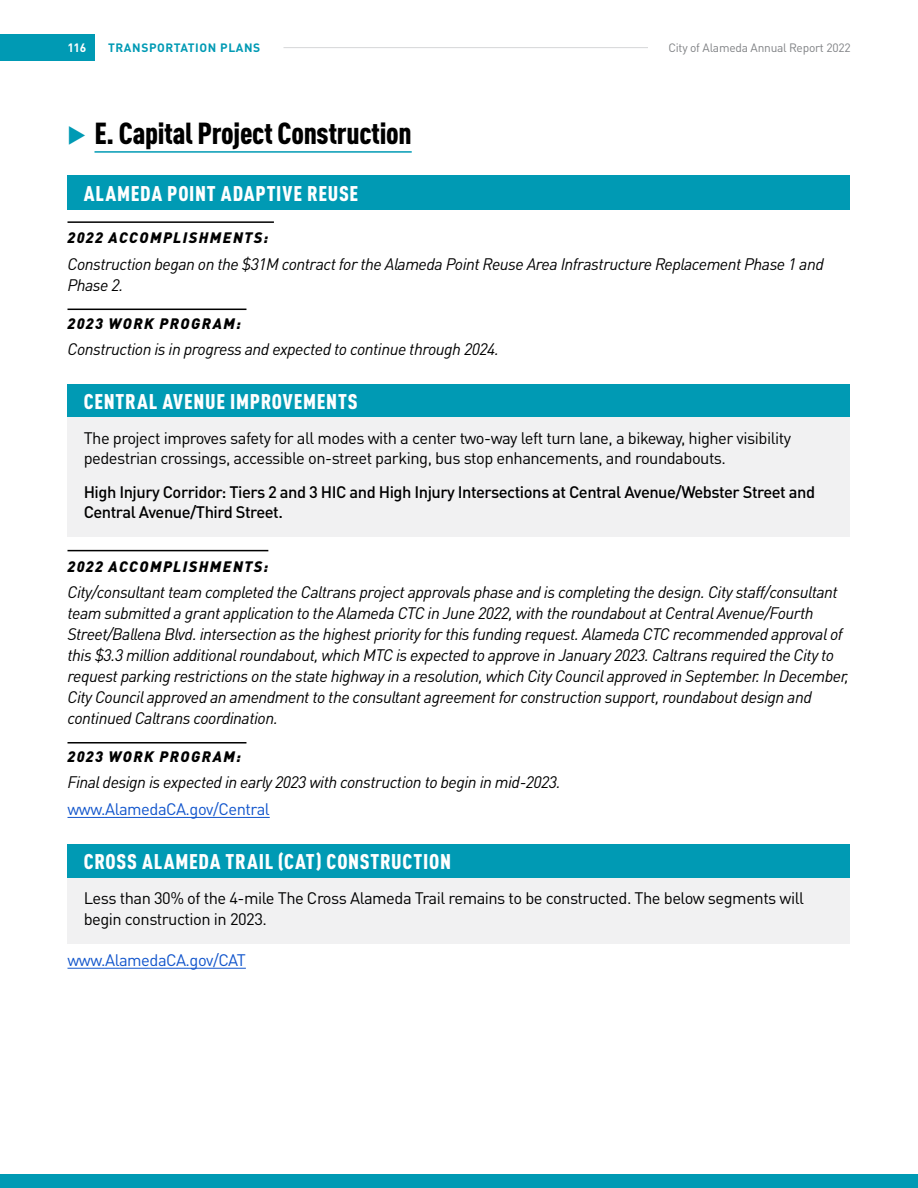
<style>
.page{position:relative;width:918px;height:1188px;background:#fff}
.page>*{position:absolute;margin:0;border:0;box-sizing:border-box;transform-origin:0 0}
.t1{font:900 condensed 30px "DINOT";letter-spacing:-.01em;color:#000}
.t2{font:900 condensed 21px "DINOT";letter-spacing:.035em;color:#fff}
.t3{font:italic 16.5px/21px "DINOT";letter-spacing:-.03em;color:#000}
.t4{font:16.5px/20.2px "DINOT";letter-spacing:-.03em;color:#000}
.t5{font:500 16.5px/20.2px "DINOT";letter-spacing:-.03em;color:#000}
.t6{font:16.5px "DINOT";letter-spacing:-.03em;color:#15c}
.t7{font:italic 900 15px "DINOT";letter-spacing:.09em;color:#000}
.t8{font:12px "DINOT";letter-spacing:-.02em;color:#808285}
.t9{font:700 12px "DINOT";letter-spacing:.05em;color:#009ab4}
.t10{font:700 12px "DINOT";color:#fff}
.s1{font-family:"Proxima Nova";font-stretch:normal;color:#009ab4}
</style>
<div class="page">
<div style="left:0;top:34px;width:94px;height:27px;background:#009ab4"></div>
<hr style="left:284px;top:47px;width:364px;height:1px;background:#d5d7d8">
<div style="left:0;top:1174px;width:918px;height:14px;background:#009ab4"></div>
<hr style="left:94px;top:151px;width:318px;height:2px;background:#009ab4">
<div style="left:68px;top:176px;width:782px;height:34px;background:#009ab4"></div>
<hr style="left:68px;top:221px;width:206px;height:2px;background:#000">
<hr style="left:68px;top:309px;width:178px;height:1px;background:#000">
<div style="left:68px;top:384px;width:782px;height:35px;background:#009ab4"></div>
<div style="left:68px;top:418px;width:782px;height:65px;background:#f1f1f2"></div>
<div style="left:68px;top:472px;width:782px;height:65px;background:#f1f1f2"></div>
<hr style="left:68px;top:550px;width:200px;height:1px;background:#000">
<hr style="left:68px;top:742px;width:178px;height:2px;background:#000">
<hr style="left:68px;top:817px;width:202px;height:1px;background:#15c">
<div style="left:68px;top:844px;width:782px;height:35px;background:#009ab4"></div>
<div style="left:68px;top:878px;width:782px;height:65px;background:#f1f1f2"></div>
<hr style="left:68px;top:968px;width:178px;height:1px;background:#15c">
<p class="t10" style="left:68px;top:40px;width:20px">116</p>
<p class="t9" style="left:108px;top:40px;width:154px">TRANSPORTATION PLANS</p>
<p class="t8" style="left:668px;top:40px;width:184px">City of Alameda Annual Report 2022</p>
<h1 class="t1" style="left:67px;top:115px;width:346px"><span class="s1">⊲</span> E. Capital Project Construction</h1>
<p class="t2" style="left:84px;top:180px;width:276px">ALAMEDA POINT ADAPTIVE REUSE</p>
<p class="t7" style="left:68px;top:228px;width:202px">2022 ACCOMPLISHMENTS:</p>
<p class="t3" style="left:68px;top:253px;width:758px">Construction began on the $31M contract for the Alameda Point Reuse Area Infrastructure Replacement Phase 1 and<br>Phase 2.</p>
<p class="t7" style="left:68px;top:314px;width:175px">2023 WORK PROGRAM:</p>
<p class="t3" style="left:68px;top:338px;width:433px">Construction is in progress and expected to continue through 2024.</p>
<p class="t2" style="left:84px;top:388px;width:275px">CENTRAL AVENUE IMPROVEMENTS</p>
<p class="t4" style="left:84px;top:428px;width:709px">The project improves safety for all modes with a center two-way left turn lane, a bikeway, higher visibility pedestrian crossings, accessible on-street parking, bus stop enhancements, and roundabouts.</p>
<p class="t5" style="left:84px;top:481px;width:733px">High Injury Corridor: Tiers 2 and 3 HIC and High Injury Intersections at Central Avenue/Webster Street and<br>Central Avenue/Third Street.</p>
<p class="t7" style="left:68px;top:556px;width:202px">2022 ACCOMPLISHMENTS:</p>
<p class="t3" style="left:68px;top:581px;width:783px">City/consultant team completed the Caltrans project approvals phase and is completing the design. City staff/consultant team submitted a grant application to the Alameda CTC in June 2022, with the roundabout at Central Avenue/Fourth Street/Ballena Blvd. intersection as the highest priority for this funding request. Alameda CTC recommended approval of this $3.3 million additional roundabout, which MTC is expected to approve in January 2023. Caltrans required the City to request parking restrictions on the state highway in a resolution, which City Council approved in September. In December, City Council approved an amendment to the consultant agreement for construction support, roundabout design and continued Caltrans coordination.</p>
<p class="t7" style="left:68px;top:747px;width:175px">2023 WORK PROGRAM:</p>
<p class="t3" style="left:68px;top:771px;width:495px">Final design is expected in early 2023 with construction to begin in mid-2023.</p>
<p class="t6" style="left:68px;top:799px;width:204px">www.AlamedaCA.gov/Central</p>
<p class="t2" style="left:84px;top:849px;width:369px">CROSS ALAMEDA TRAIL (CAT) CONSTRUCTION</p>
<p class="t4" style="left:84px;top:888px;width:722px">Less than 30% of the 4-mile The Cross Alameda Trail remains to be constructed. The below segments will begin construction in 2023.</p>
<p class="t6" style="left:67px;top:950px;width:180px">www.AlamedaCA.gov/CAT</p>
</div>
